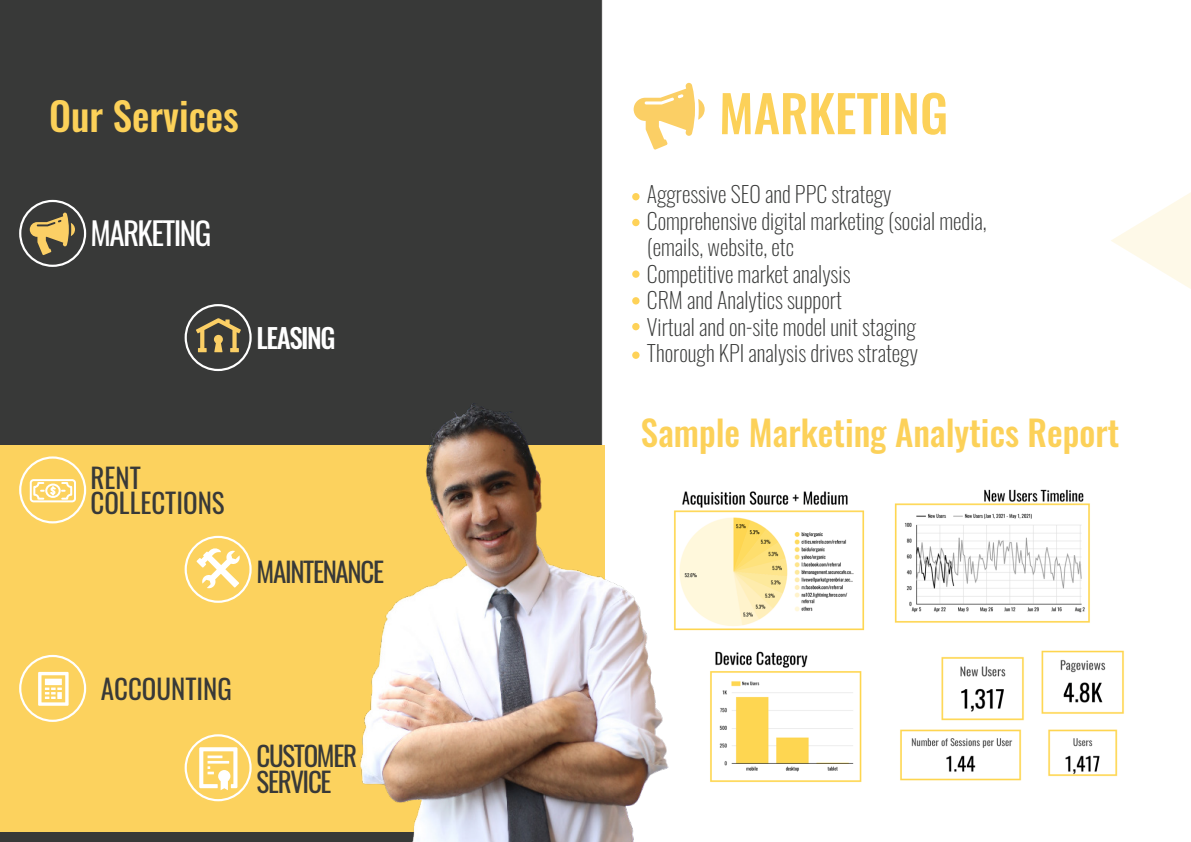
<style>
.page{position:relative;width:1191px;height:842px;background:#fff}
.page>*{position:absolute;margin:0;border:0;box-sizing:border-box;transform-origin:0 0}
.t1{font:500 50.7px "Oswald";color:#fcd159}
.t2{font:500 39px "Oswald";color:#fcd159}
.t3{font:500 35px "Oswald";color:#fcd159}
.t4{font:31px "Oswald";letter-spacing:-.05em;color:#fff}
.t5{font:27px "Oswald";letter-spacing:-.05em;color:#383938}
.t6{font:27px "Oswald";color:#383938}
.t7{font:500 27px "Oswald";letter-spacing:-.05em;color:#fff}
.t8{font:200 22.1px/26.5px "Oswald";color:#383938}
</style>
<div class="page">
<div style="left:0;top:0;width:603px;height:842px;background:#383938"></div>
<div style="left:0;top:445px;width:604px;height:387px;background:#fcd25e"></div>
<img style="left:313px;top:394px;width:356px;height:448px">
<svg style="left:19px;top:200px;width:67px;height:67px;background:#716954"></svg>
<svg style="left:185px;top:304px;width:67px;height:67px;background:#635f51"></svg>
<svg style="left:185px;top:536px;width:67px;height:67px"></svg>
<svg style="left:185px;top:734px;width:67px;height:67px"></svg>
<svg style="left:19px;top:456px;width:67px;height:67px"></svg>
<svg style="left:19px;top:655px;width:67px;height:67px"></svg>
<svg style="left:1111px;top:193px;width:79px;height:95px"></svg>
<div style="left:632px;top:193px;width:7px;height:7px;background:#fed258;border-radius:50%"></div>
<div style="left:632px;top:219px;width:7px;height:7px;background:#fed258;border-radius:50%"></div>
<div style="left:632px;top:270px;width:7px;height:8px;background:#fed258;border-radius:50%"></div>
<div style="left:632px;top:297px;width:7px;height:7px;background:#fed258;border-radius:50%"></div>
<div style="left:632px;top:323px;width:7px;height:7px;background:#fed258;border-radius:50%"></div>
<div style="left:632px;top:351px;width:7px;height:8px;background:#fed258;border-radius:50%"></div>
<svg style="left:633px;top:83px;width:71px;height:67px"></svg>
<img style="left:674px;top:491px;width:191px;height:140px">
<img style="left:894px;top:489px;width:196px;height:134px">
<img style="left:710px;top:651px;width:152px;height:131px">
<img style="left:900px;top:650px;width:224px;height:131px">
<p class="t2" style="left:49px;top:81px;width:191px">Our Services</p>
<p class="t4" style="left:90px;top:205px;width:122px">MARKETING</p>
<p class="t7" style="left:257px;top:314px;width:81px">LEASING</p>
<p class="t5" style="left:90px;top:454px;width:52px">RENT</p>
<p class="t6" style="left:90px;top:479px;width:136px">COLLECTIONS</p>
<p class="t5" style="left:257px;top:548px;width:129px">MAINTENANCE</p>
<p class="t6" style="left:101px;top:665px;width:133px">ACCOUNTING</p>
<p class="t5" style="left:257px;top:732px;width:102px">CUSTOMER</p>
<p class="t5" style="left:257px;top:758px;width:76px">SERVICE</p>
<p class="t1" style="left:719px;top:68px;width:231px">MARKETING</p>
<p class="t8" style="left:647px;top:179px;width:246px">Aggressive SEO and PPC strategy</p>
<p class="t8" style="left:647px;top:205px;width:341px">Comprehensive digital marketing (social media, )emails, website, etc</p>
<p class="t8" style="left:647px;top:258px;width:205px">Competitive market analysis</p>
<p class="t8" style="left:647px;top:285px;width:196px">CRM and Analytics support</p>
<p class="t8" style="left:647px;top:311px;width:270px">Virtual and on-site model unit staging</p>
<p class="t8" style="left:647px;top:338px;width:273px">Thorough KPI analysis drives strategy</p>
<p class="t3" style="left:641px;top:402px;width:480px">Sample Marketing Analytics Report</p>
</div>
